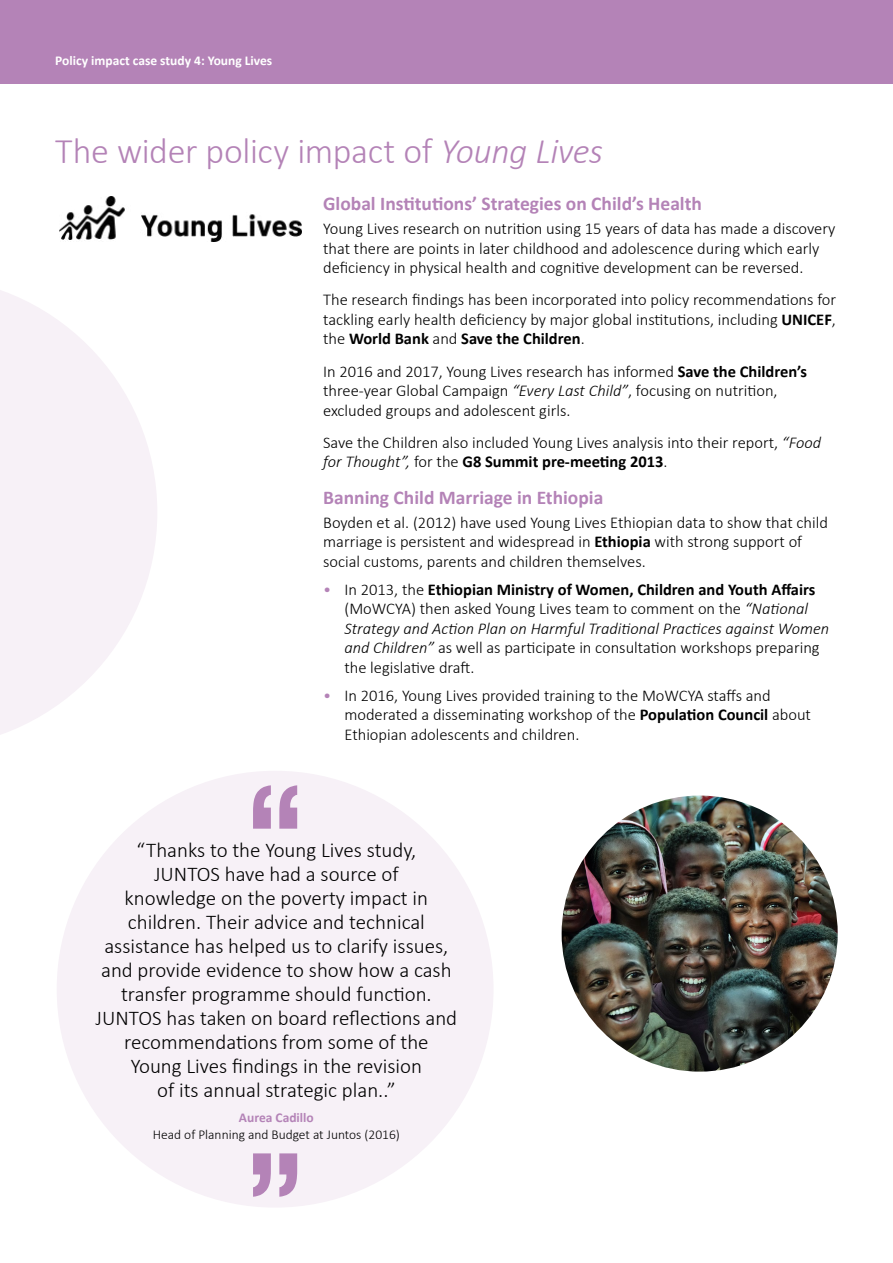
<style>
.page{position:relative;width:893px;height:1263px;background:#fff}
.page>*{position:absolute;margin:0;border:0;box-sizing:border-box;transform-origin:0 0}
.t1{font:300 36px "Calibri";letter-spacing:-.01em;color:#b483b7}
.t2{font:300 21px/24px "Calibri";color:#000;text-align:center}
.t3{font:700 19.5px "Calibri";color:#b483b7}
.t4{font:300 16.5px/19.5px "Calibri";color:#000}
.t5{font:300 13.5px "Calibri";color:#000}
.t6{font:700 13.5px "Calibri";color:#fff}
.t7{font:700 13.5px "Calibri";color:#b483b7}
.s1{font-style:italic}
.s2{font-weight:700}
.s3{color:#b483b7}
</style>
<div class="page">
<svg style="left:0;top:290px;width:157px;height:445px;fill:#f7f1f7"></svg>
<img style="left:59px;top:196px;width:242px;height:46px">
<div style="left:0;top:0;width:893px;height:84px;background:#b483b7"></div>
<div style="left:57px;top:771px;width:436px;height:436px;background:#f7f1f7;border-radius:50%"></div>
<svg style="left:253px;top:785px;width:44px;height:44px"></svg>
<svg style="left:253px;top:1153px;width:44px;height:44px"></svg>
<img style="left:562px;top:795px;width:276px;height:276px;border-radius:138px">
<p class="t6" style="left:55px;top:52px;width:219px">Policy impact case study 4: Young Lives</p>
<h1 class="t1" style="left:55px;top:129px;width:549px">The wider policy impact of <span class="s1">Young Lives</span></h1>
<p class="t3" style="left:323px;top:191px;width:380px">Global Institutions’ Strategies on Child’s Health</p>
<p class="t4" style="left:323px;top:218px;width:514px">Young Lives research on nutrition using 15 years of data has made a discovery that there are points in later childhood and adolescence during which early deficiency in physical health and cognitive development can be reversed.</p>
<p class="t4" style="left:323px;top:289px;width:514px;text-align:justify">The research findings has been incorporated into policy recommendations for tackling early health deficiency by major global institutions, including <span class="s2">UNICEF</span>, the <span class="s2">World Bank</span> and <span class="s2">Save the Children</span>.</p>
<p class="t4" style="left:323px;top:360px;width:485px">In 2016 and 2017, Young Lives research has informed <span class="s2">Save the Children’s </span>three-year Global Campaign <span class="s1">“Every Last Child”</span>, focusing on nutrition, excluded groups and adolescent girls.</p>
<p class="t4" style="left:323px;top:432px;width:499px">Save the Children also included Young Lives analysis into their report, <span class="s1">“Food for Thought”,</span> for the <span class="s2">G8 Summit pre-meeting 2013</span>.</p>
<p class="t3" style="left:323px;top:485px;width:282px">Banning Child Marriage in Ethiopia</p>
<p class="t4" style="left:323px;top:511px;width:506px">Boyden et al. (2012) have used Young Lives Ethiopian data to show that child marriage is persistent and widespread in <span class="s2">Ethiopia</span> with strong support of social customs, parents and children themselves.</p>
<p class="t4" style="left:344px;top:578px;width:486px;text-indent:-21px"><span class="s3">•</span> In 2013, the <span class="s2">Ethiopian Ministry of Women, Children and Youth Affairs </span>(MoWCYA) then asked Young Lives team to comment on the <span class="s1">“National Strategy and Action Plan on Harmful Traditional Practices against Women and Children”</span> as well as participate in consultation workshops preparing the legislative draft.</p>
<p class="t4" style="left:344px;top:685px;width:468px;text-indent:-21px"><span class="s3">•</span> In 2016, Young Lives provided training to the MoWCYA staffs and moderated a disseminating workshop of the <span class="s2">Population Council</span> about<br>Ethiopian adolescents and children.</p>
<p class="t2" style="left:96px;top:837px;width:363px">“Thanks to the Young Lives study,<br>JUNTOS have had a source of<br>knowledge on the poverty impact in children. Their advice and technical assistance has helped us to clarify issues, and provide evidence to show how a cash transfer programme should function.<br>JUNTOS has taken on board reflections and recommendations from some of the<br>Young Lives findings in the revision<br>of its annual strategic plan..”</p>
<p class="t7" style="left:239px;top:1109px;width:76px">Aurea Cadillo</p>
<p class="t5" style="left:153px;top:1126px;width:249px">Head of Planning and Budget at Juntos (2016)</p>
</div>
